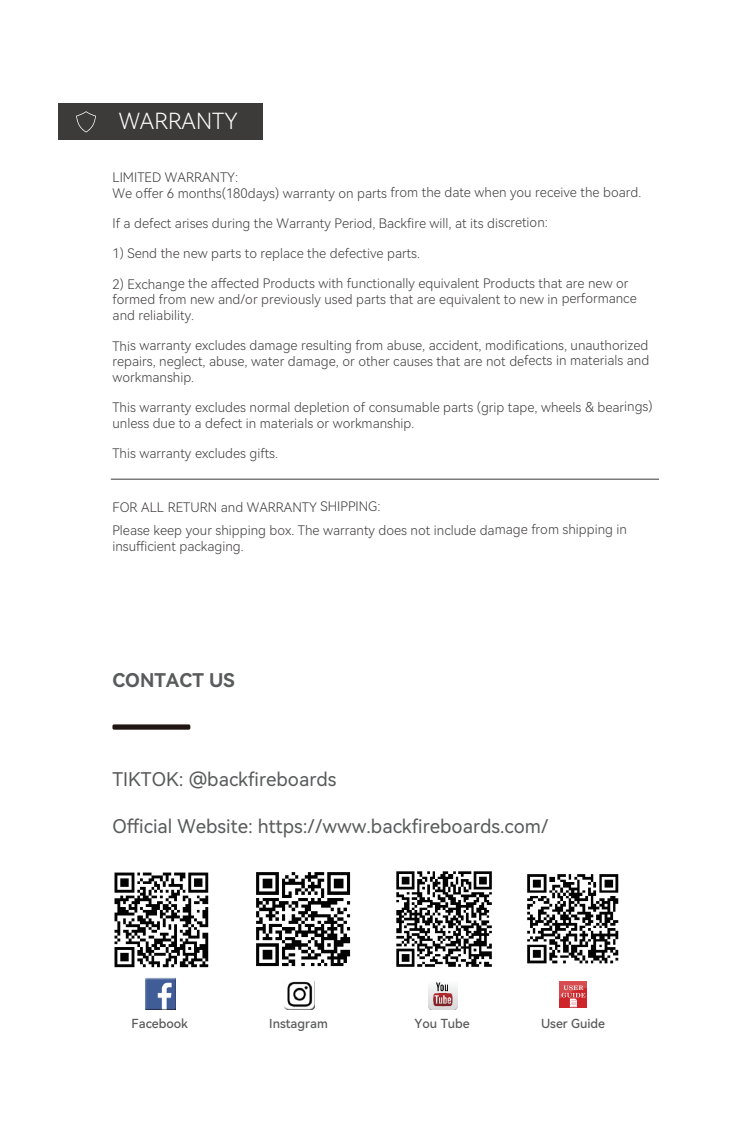
<style>
.page{position:relative;width:750px;height:1125px;background:#fff}
.page>*{position:absolute;margin:0;border:0;box-sizing:border-box;transform-origin:0 0}
.t1{font:22.25px "Harmony OS Sans SC Light";color:#fff}
.t2{font:18.88px "Harmony OS Sans SC";color:#595a5b}
.t3{font:18.88px "Harmony OS Sans SC Bold";color:#595a5b}
.t4{font:13.12px/15.9px "Harmony OS Sans SC Light";letter-spacing:-.005em;color:#3d3a3a}
.t5{font:12.5px "Harmony OS Sans SC Medium";color:#595a5b}
</style>
<div class="page">
<div style="left:59px;top:103px;width:204px;height:37px;background:#3d3a3a"></div>
<svg style="left:76px;top:111px;width:20px;height:21px"></svg>
<div style="left:112px;top:724px;width:78px;height:6px;background:#211613;border-radius:2px"></div>
<img style="left:256px;top:872px;width:95px;height:95px">
<img style="left:145px;top:977px;width:30px;height:32px">
<img style="left:284px;top:981px;width:30px;height:28px">
<img style="left:527px;top:874px;width:92px;height:90px">
<img style="left:396px;top:871px;width:96px;height:96px">
<img style="left:428px;top:982px;width:29px;height:27px">
<img style="left:560px;top:981px;width:26px;height:26px">
<img style="left:114px;top:872px;width:95px;height:96px">
<hr style="left:111px;top:479px;width:548px;height:1px;background:#3d3a3a">
<h1 class="t1" style="left:119px;top:105px;width:120px">WARRANTY</h1>
<p class="t4" style="left:112px;top:169px;width:530px;line-height:15.4px">LIMITED WARRANTY:<br>We offer 6 months(180days) warranty on parts from the date when you receive the board.</p>
<p class="t4" style="left:112px;top:215px;width:437px">If a defect arises during the Warranty Period, Backfire will, at its discretion:</p>
<p class="t4" style="left:113px;top:245px;width:309px">1) Send the new parts to replace the defective parts.</p>
<p class="t4" style="left:113px;top:275px;width:526px">2) Exchange the affected Products with functionally equivalent Products that are new or formed from new and/or previously used parts that are equivalent to new in performance and reliability.</p>
<p class="t4" style="left:112px;top:337px;width:538px;text-align:justify">This warranty excludes damage resulting from abuse, accident, modifications, unauthorized repairs, neglect, abuse, water damage, or other causes that are not defects in materials and workmanship.</p>
<p class="t4" style="left:112px;top:399px;width:542px">This warranty excludes normal depletion of consumable parts (grip tape, wheels &amp; bearings) unless due to a defect in materials or workmanship.</p>
<p class="t4" style="left:112px;top:445px;width:167px">This warranty excludes gifts.</p>
<p class="t4" style="left:112px;top:495px;width:516px;line-height:23.1px">FOR ALL RETURN and WARRANTY SHIPPING:<br>Please keep your shipping box. The warranty does not include damage from shipping in</p>
<p class="t4" style="left:112px;top:538px;width:133px">insufficient packaging.</p>
<h2 class="t3" style="left:112px;top:667px;width:124px">CONTACT US</h2>
<h2 class="t2" style="left:112px;top:766px;width:226px">TIKTOK: @backfireboards</h2>
<h2 class="t2" style="left:112px;top:813px;width:438px">Official Website: https://www.backfireboards.com/</h2>
<p class="t5" style="left:132px;top:1015px;width:58px">Facebook</p>
<p class="t5" style="left:269px;top:1015px;width:60px">Instagram</p>
<p class="t5" style="left:415px;top:1015px;width:57px">You Tube</p>
<p class="t5" style="left:541px;top:1015px;width:66px">User Guide</p>
</div>
